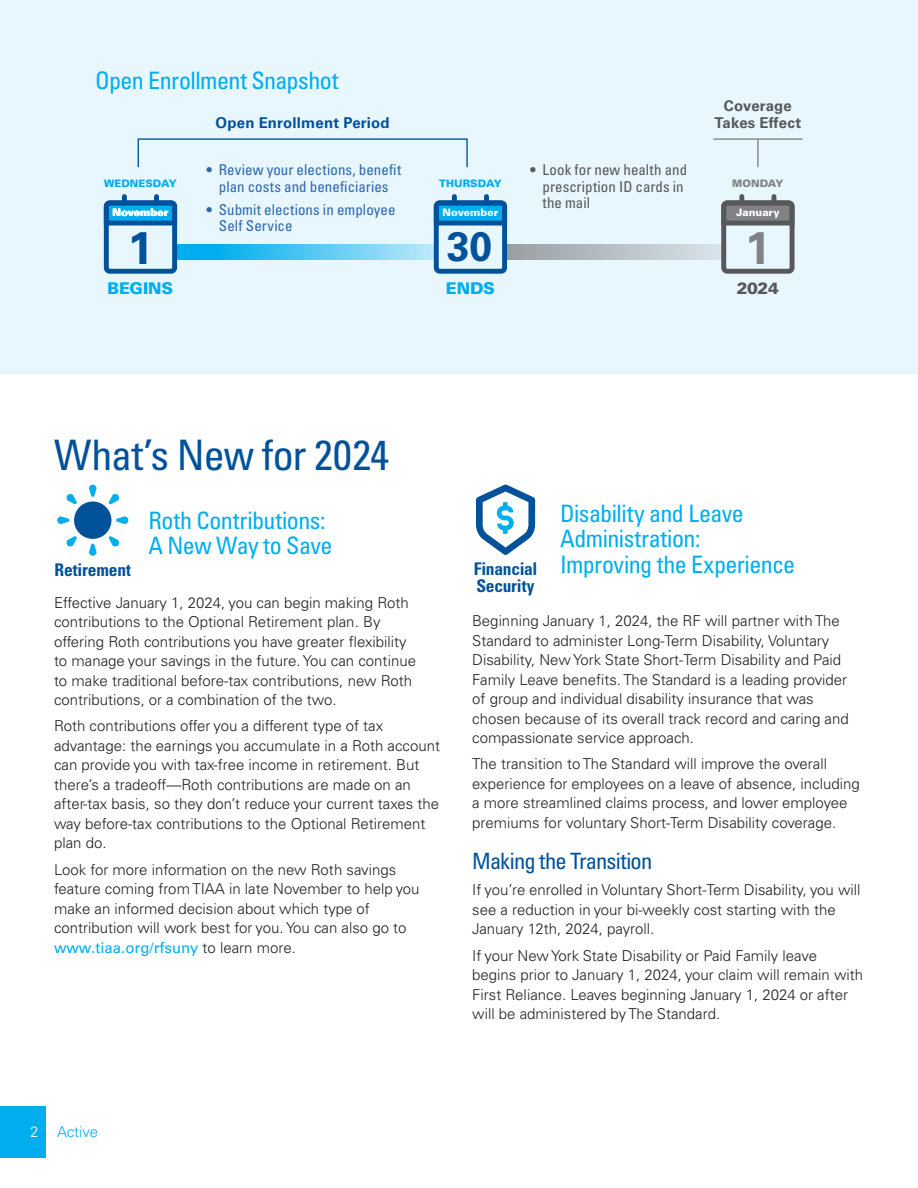
<style>
.page{position:relative;width:918px;height:1188px;background:#fff}
.page>*{position:absolute;margin:0;border:0;box-sizing:border-box;transform-origin:0 0}
.RFS_Section_Intro{font:700 45.6px "Univers LT Pro 65";color:#01529a}
.RFS_Section_Intro-2{font:700 45.6px "Univers LT Pro 65";color:#808285}
.t1{font:condensed 42px "Univers LT Pro";letter-spacing:-.015em;color:#01529a}
.RFS_Section_Intro-3{font:700 41.25px "Univers LT Pro 65";color:#01529a}
.RFS_Header_2{font:condensed 24px/25.5px "Univers LT Pro";letter-spacing:-.02em;color:#00aeef}
.Subhead_1{font:condensed 22.5px "Univers LT Pro";letter-spacing:-.035em;color:#01529a}
.t2{font:700 condensed 17.4px/17.4px "Univers LT Pro";letter-spacing:-.01em;color:#01529a}
.RFS_Section_Intro-4{font:900 16.2px "Univers LT Pro 75";letter-spacing:-.01em;color:#00aeef}
.RFS_Section_Intro-5{font:900 16.2px "Univers LT Pro 75";color:#57585a}
.RFS_Body{font:300 15px/19.5px "Univers LT Pro 45";color:#231f20}
.RFS_Section_Intro-6{font:condensed 15px/16.5px "Univers LT Pro";letter-spacing:.005em;color:#2e68aa;text-align:center}
.RFS_Section_Intro-7{font:condensed 15px/16.5px "Univers LT Pro";letter-spacing:.005em;color:#57585a}
.RFS_Section_Intro-8{font:700 15px "Univers LT Pro 65";letter-spacing:.01em;color:#01529a}
.RFS_Section_Intro-9{font:700 15px "Univers LT Pro 65";letter-spacing:.01em;color:#57585a}
.t3{font:300 15px "Univers LT Pro 45";color:#00aeef}
.RFS_Section_Intro-10{font:900 10.2px "Univers LT Pro 75";letter-spacing:.005em;color:#fff}
.RFS_Section_Intro-11{font:900 10.2px "Univers LT Pro 75";letter-spacing:.005em;color:#00aeef}
.RFS_Section_Intro-12{font:900 10.2px "Univers LT Pro 75";letter-spacing:.005em;color:#808285}
.s1{font-family:"Univers LT Pro 55 Roman";font-weight:400;color:#00aeef}
.s2{color:#fff}
</style>
<div class="page">
<div style="left:0;top:0;width:918px;height:373px;background:#e8f6fd"></div>
<svg style="left:507px;top:244px;width:214px;height:15px;background:#b8c1c6"></svg>
<svg style="left:177px;top:244px;width:257px;height:15px;background:#50c6f3"></svg>
<div style="left:104px;top:200px;width:73px;height:74px;border:5px solid #01529a;border-radius:4px"></div>
<svg style="left:103px;top:197px;width:75px;height:31px;background:#2a95ce"></svg>
<div style="left:434px;top:200px;width:73px;height:74px;border:5px solid #01529a;border-radius:4px"></div>
<svg style="left:433px;top:197px;width:75px;height:31px;background:#2a95ce"></svg>
<div style="left:721px;top:200px;width:74px;height:74px;border:5px solid #57585a;border-radius:4px"></div>
<svg style="left:721px;top:197px;width:74px;height:31px;background:#808487"></svg>
<div style="left:138px;top:138px;width:330px;height:30px;border:1px solid #01529a"></div>
<hr style="left:713px;top:138px;width:89px;height:2px;background:#808285">
<hr style="left:757px;top:139px;width:2px;height:28px;background:#808285">
<svg style="left:89px;top:485px;width:8px;height:12px"></svg>
<svg style="left:66px;top:494px;width:11px;height:10px"></svg>
<svg style="left:57px;top:516px;width:12px;height:8px"></svg>
<svg style="left:66px;top:536px;width:11px;height:11px"></svg>
<svg style="left:89px;top:544px;width:8px;height:12px"></svg>
<svg style="left:109px;top:536px;width:10px;height:11px"></svg>
<svg style="left:116px;top:516px;width:12px;height:8px"></svg>
<svg style="left:109px;top:494px;width:10px;height:10px"></svg>
<div style="left:74px;top:502px;width:37px;height:37px;background:#01529a;border-radius:50%"></div>
<svg style="left:476px;top:485px;width:59px;height:70px"></svg>
<div style="left:0;top:1106px;width:45px;height:52px;background:#00aeef"></div>
<p class="RFS_Header_2" style="left:95px;top:67px;width:245px">Open Enrollment Snapshot</p>
<p class="RFS_Section_Intro-11" style="left:104px;top:176px;width:74px">WEDNESDAY</p>
<p class="RFS_Section_Intro-10" style="left:113px;top:205px;width:57px">November</p>
<p class="RFS_Section_Intro" style="left:128px;top:215px;width:27px">1</p>
<p class="RFS_Section_Intro-4" style="left:108px;top:277px;width:67px">BEGINS</p>
<p class="RFS_Section_Intro-8" style="left:216px;top:112px;width:176px">Open Enrollment Period</p>
<p class="RFS_Section_Intro-6" style="left:207px;top:161px;width:196px">• Review your elections, benefit plan costs and beneficiaries</p>
<p class="RFS_Section_Intro-6" style="left:219px;top:201px;width:178px;text-align:left;text-indent:-12px">• Submit elections in employee<br>Self Service</p>
<p class="RFS_Section_Intro-9" style="left:724px;top:95px;width:69px">Coverage</p>
<p class="RFS_Section_Intro-9" style="left:715px;top:112px;width:88px">Takes Effect</p>
<p class="RFS_Section_Intro-11" style="left:439px;top:176px;width:64px">THURSDAY</p>
<p class="RFS_Section_Intro-10" style="left:443px;top:205px;width:57px">November</p>
<p class="RFS_Section_Intro-3" style="left:447px;top:217px;width:47px">30</p>
<p class="RFS_Section_Intro-7" style="left:543px;top:161px;width:146px;text-indent:-12px">• Look for new health and prescription ID cards in the mail</p>
<p class="RFS_Section_Intro-12" style="left:732px;top:176px;width:53px">MONDAY</p>
<p class="RFS_Section_Intro-10" style="left:736px;top:205px;width:45px">January</p>
<p class="RFS_Section_Intro-2" style="left:745px;top:215px;width:27px">1</p>
<p class="RFS_Section_Intro-4" style="left:446px;top:277px;width:50px">ENDS</p>
<p class="RFS_Section_Intro-5" style="left:737px;top:277px;width:44px">2024</p>
<p class="t1" style="left:54px;top:428px;width:337px">What’s New for 2024</p>
<p class="RFS_Header_2" style="left:148px;top:507px;width:185px">Roth Contributions:<br>A New Way to Save</p>
<p class="RFS_Body" style="left:54px;top:592px;width:364px">Effective January 1, 2024, you can begin making Roth contributions to the Optional Retirement plan. By offering Roth contributions you have greater flexibility to manage your savings in the future. You can continue to make traditional before-tax contributions, new Roth contributions, or a combination of the two.</p>
<p class="RFS_Body" style="left:54px;top:716px;width:388px">Roth contributions offer you a different type of tax advantage: the earnings you accumulate in a Roth account can provide you with tax-free income in retirement. But there’s a tradeoff—Roth contributions are made on an after-tax basis, so they don’t reduce your current taxes the way before-tax contributions to the Optional Retirement plan do.</p>
<p class="RFS_Body" style="left:54px;top:859px;width:367px">Look for more information on the new Roth savings feature coming from TIAA in late November to help you make an informed decision about which type of contribution will work best for you. You can also go to <span class="s1">www.tiaa.org/rfsuny</span> to learn more.</p>
<p class="t2" style="left:55px;top:561px;width:78px">Retirement</p>
<p class="RFS_Header_2" style="left:560px;top:500px;width:237px">Disability and Leave<br>Administration:<br>Improving the Experience</p>
<p class="RFS_Body" style="left:472px;top:611px;width:378px">Beginning January 1, 2024, the RF will partner with The Standard to administer Long-Term Disability, Voluntary Disability, New York State Short-Term Disability and Paid Family Leave benefits. The Standard is a leading provider of group and individual disability insurance that was chosen because of its overall track record and caring and compassionate service approach.</p>
<p class="RFS_Body" style="left:472px;top:754px;width:389px">The transition to The Standard will improve the overall experience for employees on a leave of absence, including a more streamlined claims process, and lower employee premiums for voluntary Short-Term Disability coverage.</p>
<p class="Subhead_1" style="left:472px;top:847px;width:181px">Making the Transition</p>
<p class="RFS_Body" style="left:472px;top:880px;width:390px">If you’re enrolled in Voluntary Short-Term Disability, you will see a reduction in your bi-weekly cost starting with the<br>January 12th, 2024, payroll.</p>
<p class="RFS_Body" style="left:472px;top:945px;width:392px">If your New York State Disability or Paid Family leave begins prior to January 1, 2024, your claim will remain with First Reliance. Leaves beginning January 1, 2024 or after will be administered by The Standard.</p>
<p class="t2" style="left:474px;top:560px;width:65px">Financial<br>Security</p>
<p class="t3" style="left:30px;top:1122px;width:69px"><span class="s2">2</span> Active</p>
</div>
